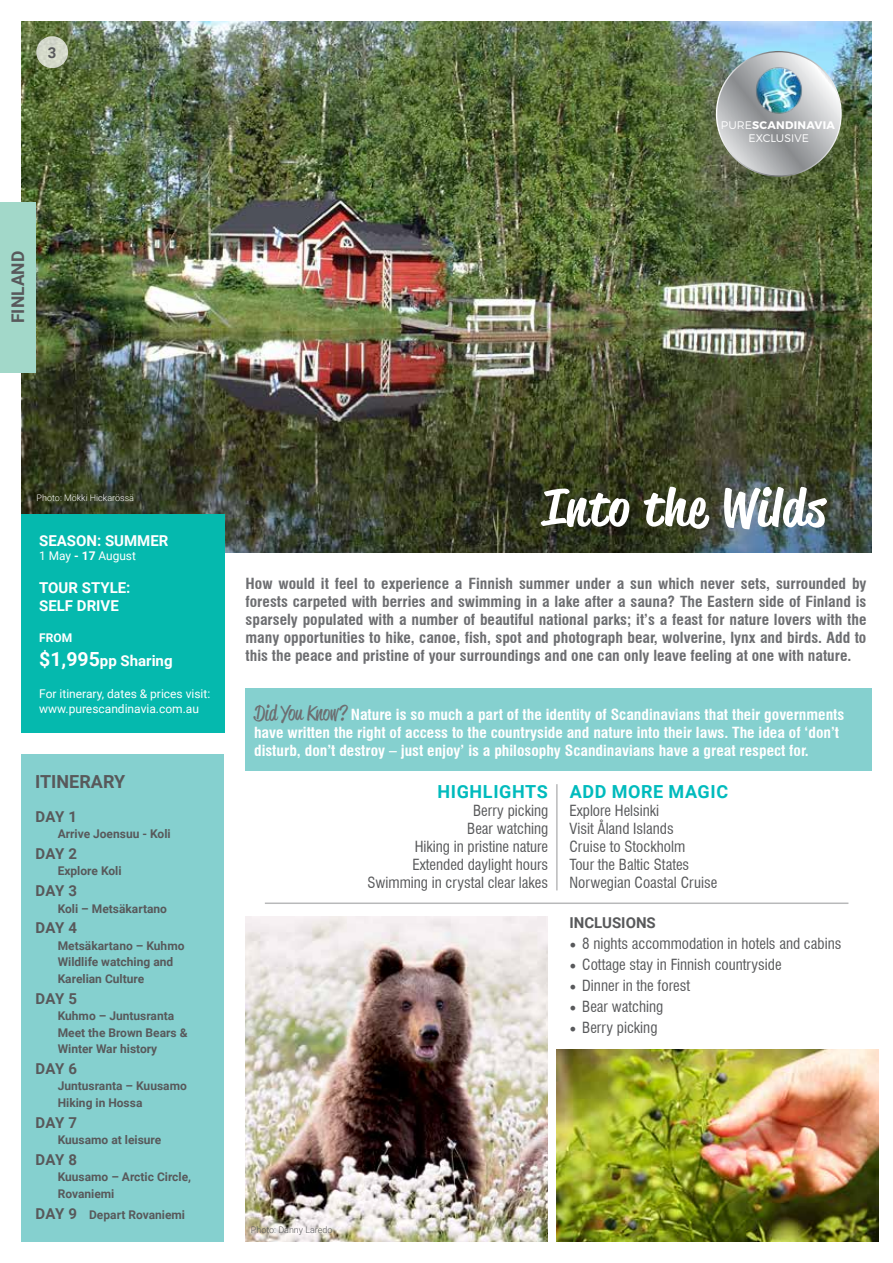
<style>
.page{position:relative;width:893px;height:1263px;background:#fff}
.page>*{position:absolute;margin:0;border:0;box-sizing:border-box;transform-origin:0 0}
.t1{font:500 50.7px "Reklame Script";letter-spacing:.03em;color:#fff}
.t2{font:700 18px "Roboto";letter-spacing:.035em;color:#00bbbd}
.t3{font:700 18px "Roboto";color:#58595b}
.t4{font:700 17.55px "Roboto";color:#58595b}
.t5{font:700 condensed 15px/18px "Swiss 721 BT";color:#6d6e71;text-align:justify;scale:1.04 1}
.t6{font:condensed 15px/18px "Swiss 721 BT";color:#58595b;text-align:right}
.t7{font:700 condensed 15px/18px "Swiss 721 BT";color:#fff;scale:1.04 1}
.t8{font:700 15px/18.1px "Roboto";color:#fff}
.t9{font:700 15px "Roboto";color:#58595b}
.t10{font:700 12px/16.5px "Roboto";color:#58595b}
.t11{font:12px/14.5px "Roboto";color:#fff}
.t12{font:700 12px "Roboto";color:#fff}
.t13{font:300 10.95px/13.6px "Montserrat";letter-spacing:.005em;color:#fff;text-align:center}
.t14{font:300 9px "Roboto";color:#fff}
.t15{font:300 9px "Roboto";color:#58595b}
.s1{font-weight:700}
.s2{font-size:19.5px}
.s3{font-size:15px}
.s4{font-family:"Reklame Script";font-weight:400;font-stretch:normal;font-size:21px;color:#6d6e71}
.s5{font-family:"Minion Pro";font-stretch:normal;font-size:18px}
</style>
<div class="page">
<img style="left:246px;top:917px;width:302px;height:325px">
<img style="left:21px;top:21px;width:851px;height:532px">
<div style="left:22px;top:754px;width:202px;height:488px;background:#85d0cf"></div>
<div style="left:21px;top:514px;width:203px;height:219px;background:#05b9ae"></div>
<div style="left:246px;top:688px;width:626px;height:83px;background:#85d0cf"></div>
<div style="left:0;top:202px;width:35px;height:170px;background:#a2d8c9"></div>
<hr style="left:265px;top:902px;width:583px;height:2px;background:#58595b">
<hr style="left:556px;top:784px;width:2px;height:106px;background:#58595b">
<svg style="left:36px;top:36px;width:32px;height:32px"></svg>
<svg style="left:716px;top:52px;width:125px;height:124px;background:#b6b8ba"></svg>
<img style="left:753px;top:63px;width:51px;height:53px">
<img style="left:556px;top:1049px;width:322px;height:193px">
<p class="t9" style="left:48px;top:42px;width:10px">3</p>
<p class="t4" style="left:6px;top:323px;width:74px;rotate:-90deg">FINLAND</p>
<p class="t13" style="left:721px;top:118px;width:115px">PURE<span class="s1">SCANDINAVIA<br></span>EXCLUSIVE</p>
<p class="t14" style="left:37px;top:491px;width:99px">Photo: Mökki Hickarössä</p>
<p class="t8" style="left:39px;top:531px;width:131px">SEASON: SUMMER</p>
<p class="t11" style="left:39px;top:548px;width:98px">1 May <span class="s1">- 17</span> August</p>
<p class="t8" style="left:39px;top:578px;width:93px">TOUR STYLE:<br>SELF DRIVE</p>
<p class="t12" style="left:39px;top:629px;width:35px">FROM</p>
<p class="t8" style="left:39px;top:651px;width:135px"><span class="s2">$1,995</span>pp Sharing</p>
<p class="t11" style="left:39px;top:686px;width:173px">For itinerary, dates &amp; prices visit: www.purescandinavia.com.au</p>
<p class="t3" style="left:35px;top:769px;width:91px">ITINERARY</p>
<p class="t9" style="left:35px;top:806px;width:43px">DAY 1</p>
<p class="t10" style="left:58px;top:825px;width:114px">Arrive Joensuu - Koli</p>
<p class="t9" style="left:35px;top:843px;width:43px">DAY 2</p>
<p class="t10" style="left:58px;top:862px;width:65px">Explore Koli</p>
<p class="t9" style="left:35px;top:880px;width:43px">DAY 3</p>
<p class="t10" style="left:58px;top:900px;width:111px">Koli – Metsäkartano</p>
<p class="t9" style="left:35px;top:917px;width:43px">DAY 4</p>
<p class="t10" style="left:58px;top:937px;width:128px">Metsäkartano – Kuhmo<br>Wildlife watching and<br>Karelian Culture</p>
<p class="t9" style="left:35px;top:988px;width:43px">DAY 5</p>
<p class="t10" style="left:58px;top:1007px;width:131px">Kuhmo – Juntusranta<br>Meet the Brown Bears &amp;<br>Winter War history</p>
<p class="t9" style="left:35px;top:1058px;width:43px">DAY 6</p>
<p class="t10" style="left:58px;top:1077px;width:131px">Juntusranta – Kuusamo<br>Hiking in Hossa</p>
<p class="t9" style="left:35px;top:1112px;width:43px">DAY 7</p>
<p class="t10" style="left:58px;top:1131px;width:105px">Kuusamo at leisure</p>
<p class="t9" style="left:35px;top:1149px;width:43px">DAY 8</p>
<p class="t10" style="left:58px;top:1168px;width:135px">Kuusamo – Arctic Circle,<br>Rovaniemi</p>
<p class="t10" style="left:35px;top:1206px;width:151px"><span class="s3">DAY 9</span> Depart Rovaniemi</p>
<h1 class="t1" style="left:542px;top:472px;width:284px">Into the Wilds</h1>
<p class="t5" style="left:246px;top:575px;width:599px">How would it feel to experience a Finnish summer under a sun which never sets, surrounded by forests carpeted with berries and swimming in a lake after a sauna? The Eastern side of Finland is sparsely populated with a number of beautiful national parks; it’s a feast for nature lovers with the many opportunities to hike, canoe, fish, spot and photograph bear, wolverine, lynx and birds. Add to this the peace and pristine of your surroundings and one can only leave feeling at one with nature.</p>
<p class="t7" style="left:254px;top:705px;width:569px"><span class="s4">Did You Know?</span> Nature is so much a part of the identity of Scandinavians that their governments have written the right of access to the countryside and nature into their laws. The idea of ‘don’t disturb, don’t destroy – just enjoy’ is a philosophy Scandinavians have a great respect for.</p>
<p class="t2" style="left:437px;top:779px;width:112px">HIGHLIGHTS</p>
<p class="t6" style="left:367px;top:801px;width:182px">Berry picking<br>Bear watching<br>Hiking in pristine nature<br>Extended daylight hours<br>Swimming in crystal clear lakes</p>
<p class="t2" style="left:570px;top:779px;width:160px">ADD MORE MAGIC</p>
<p class="t6" style="left:569px;top:801px;width:149px;text-align:left">Explore Helsinki<br>Visit Åland Islands<br>Cruise to Stockholm<br>Tour the Baltic States<br>Norwegian Coastal Cruise</p>
<p class="t9" style="left:569px;top:912px;width:88px">INCLUSIONS</p>
<p class="t6" style="left:569px;top:934px;width:273px"><span class="s5">•</span> 8 nights accommodation in hotels and cabins</p>
<p class="t6" style="left:569px;top:956px;width:214px"><span class="s5">•</span> Cottage stay in Finnish countryside</p>
<p class="t6" style="left:569px;top:977px;width:122px"><span class="s5">•</span> Dinner in the forest</p>
<p class="t6" style="left:569px;top:998px;width:95px"><span class="s5">•</span> Bear watching</p>
<p class="t6" style="left:569px;top:1019px;width:89px"><span class="s5">•</span> Berry picking</p>
<p class="t15" style="left:251px;top:1223px;width:83px">Photo: Danny Laredo</p>
</div>
